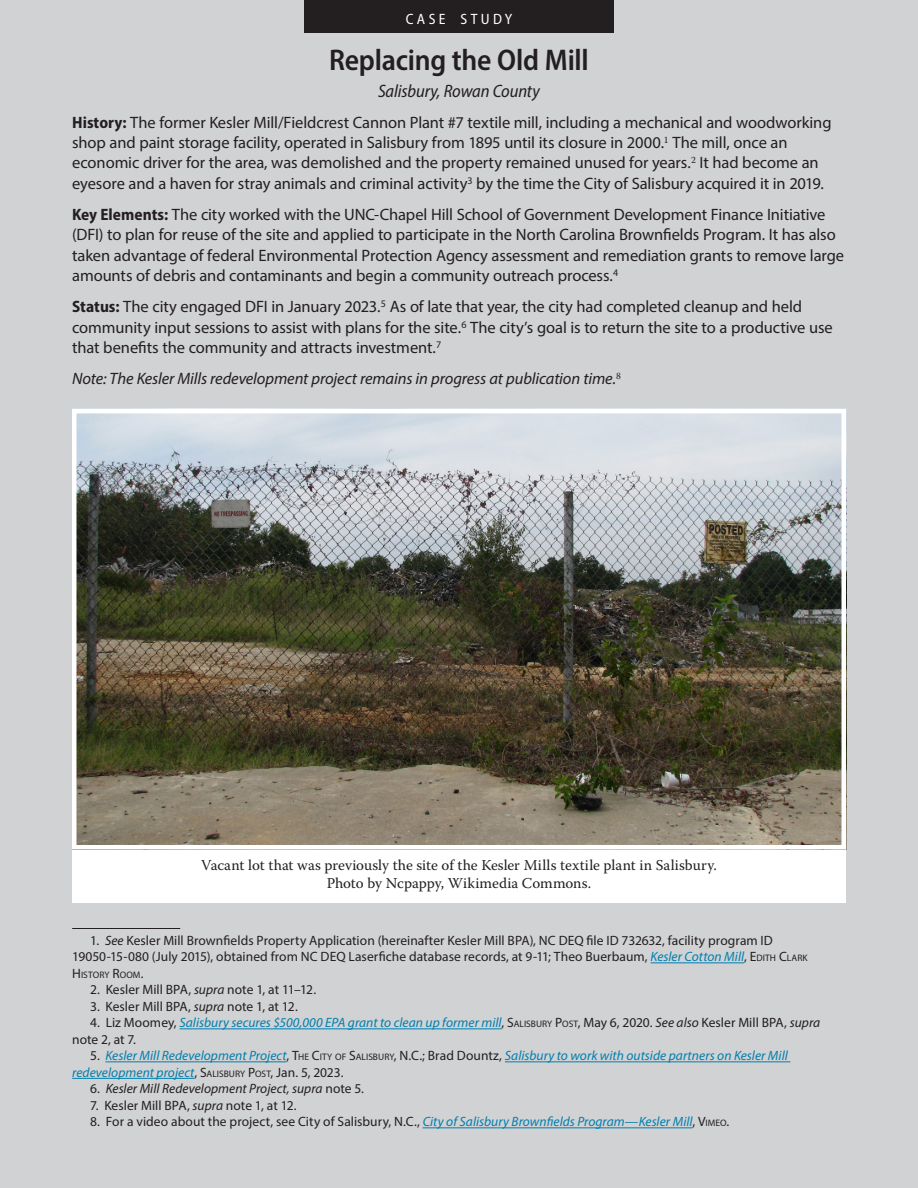
<style>
.page{position:relative;width:918px;height:1188px;background:#d1d2d4}
.page>*{position:absolute;margin:0;border:0;box-sizing:border-box;transform-origin:0 0}
.CS_Title{font:600 semi-condensed 30px "Myriad Pro";letter-spacing:-.01em;color:#231f20}
.CS_City_Location{font:italic semi-condensed 18px "Myriad Pro";letter-spacing:-.005em;color:#231f20}
.CS_body_no_indent_after{font:16.5px/20.2px "Myriad Pro";letter-spacing:-.01em;color:#231f20}
.CS_body_no_indent_after-2{font:italic 16.5px "Myriad Pro";letter-spacing:-.005em;color:#231f20}
.t1{font:15px/18px "Warnock Pro";color:#231f20;text-align:center}
.t2{font:semi-condensed 15px "Myriad Pro";letter-spacing:.225em;color:#fff}
.CS_footnote{font:13.5px/16.5px "Myriad Pro";letter-spacing:.005em;color:#231f20}
.CS_footnote-2{font:italic 13.5px/16.5px "Myriad Pro";letter-spacing:.005em;color:#007fae}
.CS_footnote-3{font:italic 13.5px "Myriad Pro";letter-spacing:.005em;color:#231f20}
.CS_footnote-4{font:9.45px "Myriad Pro";color:#231f20}
.s1{font-weight:700;font-stretch:semi-condensed}
.s2{font-style:italic}
.s3{font-style:italic;color:#007fae}
.s4{font-style:inherit}
.s5{font-size:9.45px}
.s6{font-size:13.5px}
.s7{font-style:normal;color:#231f20}
.s8{font-style:normal;font-size:9.45px;color:#231f20}
.s9{color:#231f20}
.s10{font-style:normal}
</style>
<div class="page">
<div style="left:304px;top:0;width:310px;height:33px;background:#231f20"></div>
<hr style="left:72px;top:928px;width:108px;height:1px;background:#231f20">
<hr style="left:651px;top:963px;width:93px;height:1px;background:#007fae">
<hr style="left:180px;top:1029px;width:322px;height:1px;background:#007fae">
<hr style="left:106px;top:1062px;width:180px;height:1px;background:#007fae">
<hr style="left:505px;top:1062px;width:285px;height:1px;background:#007fae">
<hr style="left:72px;top:1078px;width:122px;height:1px;background:#007fae">
<hr style="left:423px;top:1128px;width:270px;height:1px;background:#007fae">
<div style="left:72px;top:849px;width:774px;height:54px;background:#fff"></div>
<img style="left:77px;top:414px;width:764px;height:430px">
<div style="left:72px;top:409px;width:774px;height:440px;border:4px solid #fff"></div>
<p class="t2" style="left:406px;top:10px;width:108px">CASE STUDY</p>
<p class="CS_Title" style="left:329px;top:41px;width:261px">Replacing the Old Mill</p>
<p class="CS_City_Location" style="left:378px;top:80px;width:163px">Salisbury, Rowan County</p>
<p class="CS_body_no_indent_after" style="left:72px;top:112px;width:761px"><span class="s1">History:</span> The former Kesler Mill/Fieldcrest Cannon Plant #7 textile mill, including a mechanical and woodworking shop and paint storage facility, operated in Salisbury from 1895 until its closure in 2000.<sup>1</sup> The mill, once an economic driver for the area, was demolished and the property remained unused for years.<sup>2</sup> It had become an eyesore and a haven for stray animals and criminal activity<sup>3</sup> by the time the City of Salisbury acquired it in 2019.</p>
<p class="CS_body_no_indent_after" style="left:72px;top:204px;width:774px"><span class="s1">Key Elements:</span> The city worked with the UNC-Chapel Hill School of Government Development Finance Initiative (DFI) to plan for reuse of the site and applied to participate in the North Carolina Brownfields Program. It has also taken advantage of federal Environmental Protection Agency assessment and remediation grants to remove large amounts of debris and contaminants and begin a community outreach process.<sup>4</sup></p>
<p class="CS_body_no_indent_after" style="left:72px;top:296px;width:762px"><span class="s1">Status:</span> The city engaged DFI in January 2023.<sup>5</sup> As of late that year, the city had completed cleanup and held community input sessions to assist with plans for the site.<sup>6</sup> The city’s goal is to return the site to a productive use that benefits the community and attracts investment.<sup>7</sup></p>
<p class="CS_body_no_indent_after-2" style="left:72px;top:369px;width:550px">Note: The Kesler Mills redevelopment project remains in progress at publication time.<sup>8</sup></p>
<p class="t1" style="left:201px;top:855px;width:517px">Vacant lot that was previously the site of the Kesler Mills textile plant in Salisbury.<br>Photo by Ncpappy, Wikimedia Commons.</p>
<p class="CS_footnote" style="left:72px;top:932px;width:737px;text-indent:18px">1. <span class="s2">See</span> Kesler Mill Brownfields Property Application (hereinafter Kesler Mill BPA), NC DEQ file ID 732632, facility program ID<br>19050-15-080 (July 2015), obtained from NC DEQ Laserfiche database records, at 9-11; Theo Buerbaum, <span class="s3">Kesler Cotton Mill</span>, <span class="s4">E</span> <span class="s5">DITH</span> <span class="s4">C</span><span class="s5">LARK</span></p>
<p class="CS_footnote-4" style="left:72px;top:969px;width:73px"><span class="s6">H</span>ISTORY <span class="s6">R</span>OOM<span class="s6">.</span></p>
<p class="CS_footnote" style="left:90px;top:982px;width:227px">2. Kesler Mill BPA, <span class="s2">supra</span> note 1, at 11–12.</p>
<p class="CS_footnote" style="left:90px;top:998px;width:209px">3. Kesler Mill BPA, <span class="s2">supra</span> note 1, at 12.</p>
<p class="CS_footnote-2" style="left:72px;top:1015px;width:750px;text-indent:18px"><span class="s7">4. Liz Moomey,</span> Salisbury secures $500,000 EPA grant to clean up former mill<span class="s7">,</span> <span class="s7">S</span><span class="s8">ALISBURY</span> <span class="s7">P</span><span class="s8">OST</span><span class="s7">, May 6, 2020.</span> <span class="s9">See also</span> <span class="s7">Kesler Mill BPA,</span> <span class="s9">supra </span><span class="s7">note 2, at 7.</span></p>
<p class="CS_footnote-2" style="left:72px;top:1048px;width:717px;text-indent:18px"><span class="s7">5.</span> Kesler Mill Redevelopment Project<span class="s7">,</span> <span class="s7">T</span><span class="s8">HE</span> <span class="s7">C</span><span class="s8">ITY OF</span> <span class="s7">S</span><span class="s8">ALISBURY</span><span class="s7">, N.C</span><span class="s7">.; Brad Dountz,</span> Salisbury to work with outside partners on Kesler Mill redevelopment project<span class="s7">,</span> <span class="s7">S</span><span class="s8">ALISBURY</span> <span class="s7">P</span><span class="s8">OST</span><span class="s7">, Jan. 5, 2023.</span></p>
<p class="CS_footnote-3" style="left:90px;top:1081px;width:275px"><span class="s10">6.</span> Kesler Mill Redevelopment Project, supra <span class="s10">note 5.</span></p>
<p class="CS_footnote" style="left:90px;top:1097px;width:208px">7. Kesler Mill BPA, <span class="s2">supra</span> note 1, at 12.</p>
<p class="CS_footnote" style="left:90px;top:1114px;width:641px">8. For a video about the project, see City of Salisbury, N.C., <span class="s3">City of Salisbury Brownfields Program—Kesler Mill</span>, <span class="s4">V</span><span class="s5">IMEO</span>.</p>
</div>
